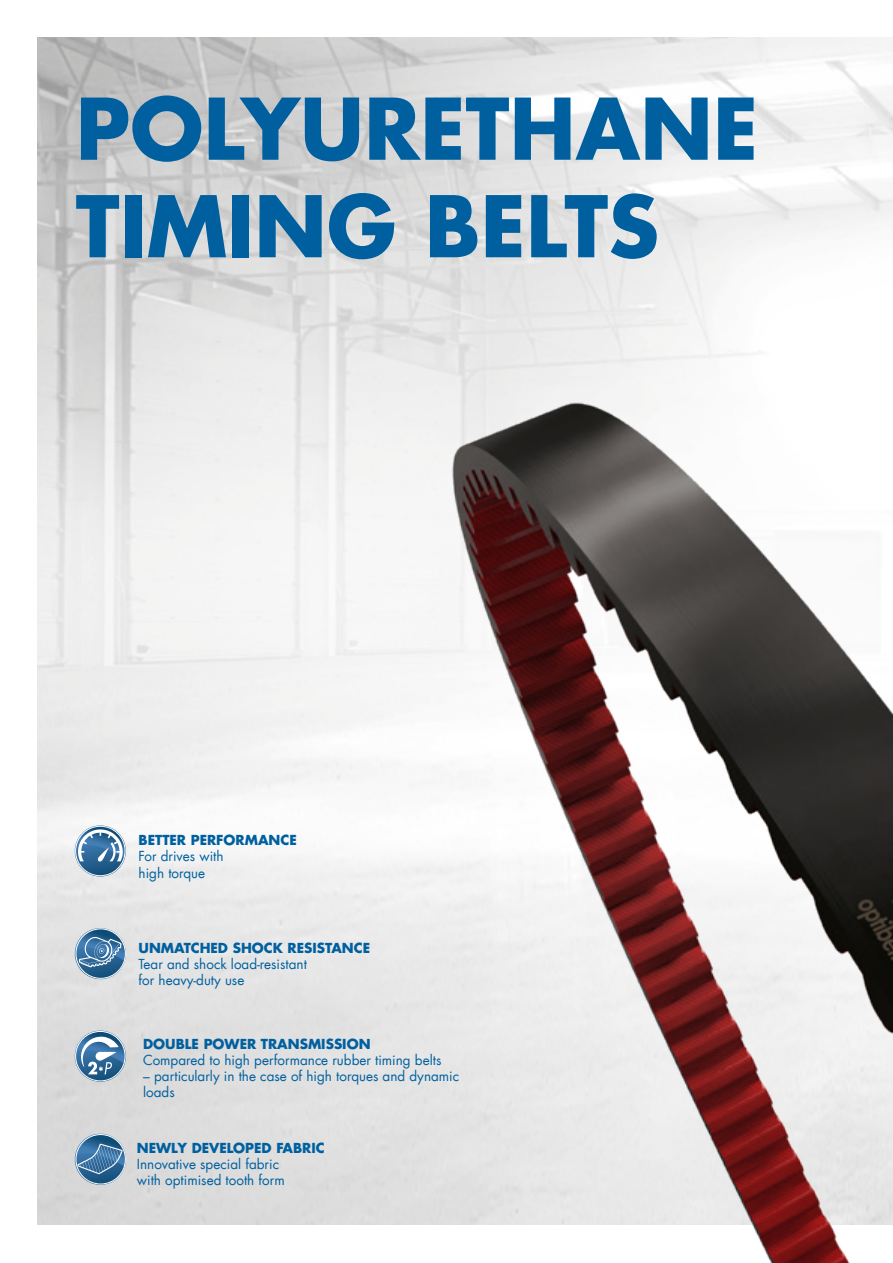
<style>
.page{position:relative;width:893px;height:1263px;background:#fff}
.page>*{position:absolute;margin:0;border:0;box-sizing:border-box;transform-origin:0 0}
.t1{font:700 82.5px/97.5px "Futura Com";color:#00609f}
.t2{font:13.5px/16.2px "Futura Com";color:#00609f}
.t3{font:700 13.5px "Futura Com";color:#00609f}
</style>
<div class="page">
<img style="left:38px;top:38px;width:855px;height:693px">
<svg style="left:37px;top:731px;width:264px;height:494px;fill:#e3e2e2"></svg>
<svg style="left:333px;top:163px;width:560px;height:145px;fill:#e9e9e9"></svg>
<img style="left:301px;top:308px;width:592px;height:955px">
<svg style="left:75px;top:928px;width:51px;height:51px"></svg>
<svg style="left:77px;top:929px;width:52px;height:38px;background:#6f96b7"></svg>
<svg style="left:75px;top:825px;width:51px;height:51px"></svg>
<div style="left:75px;top:826px;width:50px;height:50px;border:1px solid #fff;border-radius:50%"></div>
<svg style="left:77px;top:826px;width:52px;height:36px"></svg>
<svg style="left:75px;top:1030px;width:51px;height:52px"></svg>
<svg style="left:76px;top:1031px;width:52px;height:43px"></svg>
<svg style="left:75px;top:1134px;width:51px;height:51px"></svg>
<svg style="left:77px;top:1134px;width:52px;height:40px;background:#668fb1"></svg>
<h1 class="t1" style="left:76px;top:77px;width:684px">POLYURETHANE<br>TIMING BELTS</h1>
<p class="t3" style="left:139px;top:830px;width:160px">BETTER PERFORMANCE</p>
<p class="t2" style="left:139px;top:848px;width:87px">For drives with high torque</p>
<p class="t3" style="left:139px;top:937px;width:233px">UNMATCHED SHOCK RESISTANCE</p>
<p class="t2" style="left:139px;top:956px;width:170px">Tear and shock load-resistant for heavy-duty use</p>
<p class="t3" style="left:143px;top:1033px;width:229px">DOUBLE POWER TRANSMISSION</p>
<p class="t2" style="left:143px;top:1052px;width:300px">Compared to high performance rubber timing belts</p>
<p class="t2" style="left:143px;top:1068px;width:318px">– particularly in the case of high torques and dynamic loads</p>
<p class="t3" style="left:137px;top:1137px;width:189px">NEWLY DEVELOPED FABRIC</p>
<p class="t2" style="left:137px;top:1156px;width:149px">Innovative special fabric with optimised tooth form</p>
</div>
